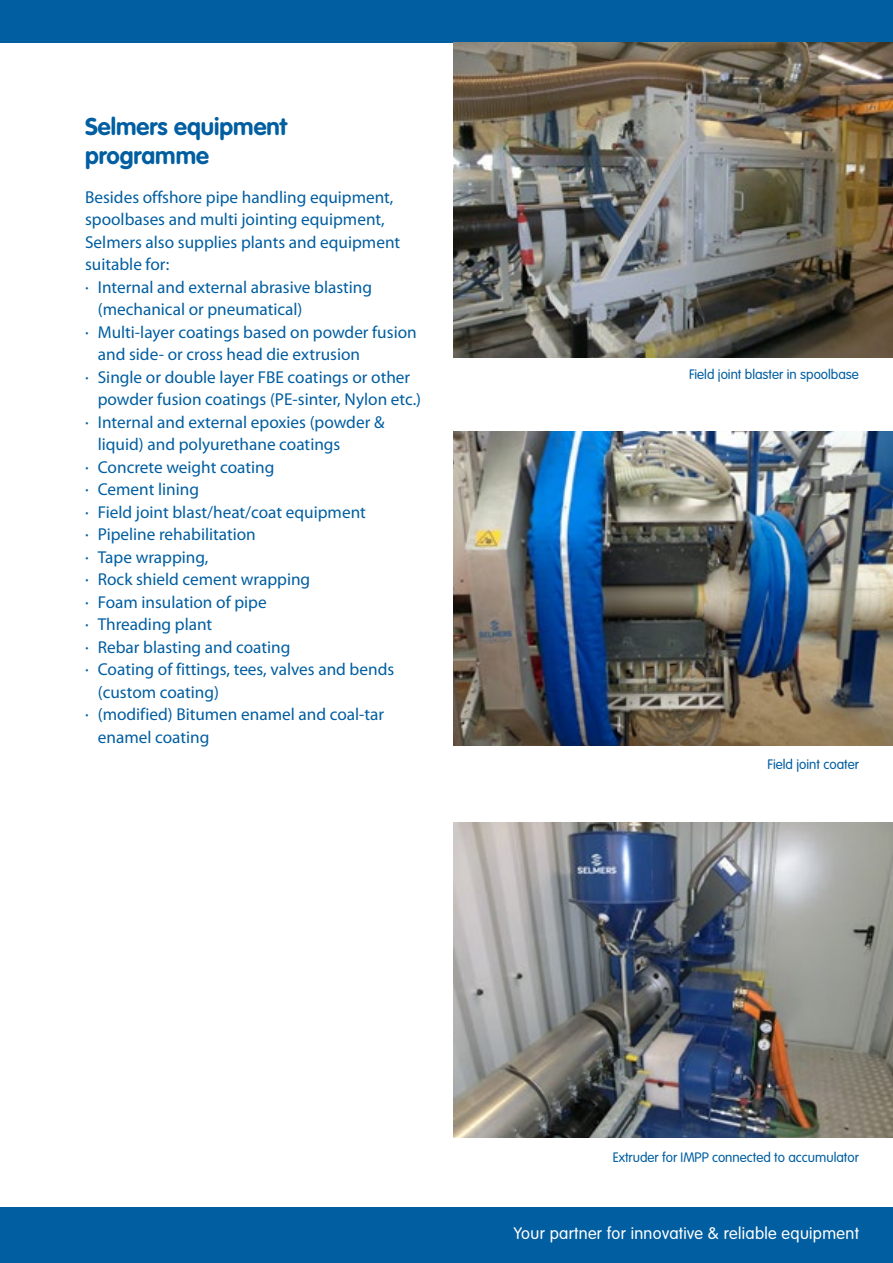
<style>
.page{position:relative;width:893px;height:1263px;background:#fff}
.page>*{position:absolute;margin:0;border:0;box-sizing:border-box;transform-origin:0 0}
.Kop{font:700 24px/28.5px "VAG Rounded";color:#005ea1}
.Broodtekst{font:17.25px/22.5px "Myriad Pro";color:#005ea1}
.t1{font:300 16.5px "VAG Rounded";letter-spacing:.02em;color:#fff}
.Fotobijscrift_right{font:300 13.5px "VAG Rounded";color:#005ea1}
.s1{font-size:18px}
</style>
<div class="page">
<div style="left:0;top:0;width:893px;height:43px;background:#005ea1"></div>
<div style="left:0;top:1208px;width:893px;height:55px;background:#005ea1"></div>
<img style="left:454px;top:823px;width:439px;height:314px">
<img style="left:454px;top:431px;width:439px;height:315px">
<img style="left:454px;top:43px;width:439px;height:314px">
<p class="Kop" style="left:85px;top:113px;width:203px">Selmers equipment programme</p>
<p class="Broodtekst" style="left:85px;top:186px;width:317px">Besides offshore pipe handling equipment, spoolbases and multi jointing equipment, Selmers also supplies plants and equipment suitable for:</p>
<p class="Broodtekst" style="left:98px;top:276px;width:276px;text-indent:-13px"><span class="s1">·</span> Internal and external abrasive blasting (mechanical or pneumatical)</p>
<p class="Broodtekst" style="left:98px;top:321px;width:320px;text-indent:-13px"><span class="s1">·</span> Multi-layer coatings based on powder fusion and side- or cross head die extrusion</p>
<p class="Broodtekst" style="left:98px;top:366px;width:325px;text-indent:-13px"><span class="s1">·</span> Single or double layer FBE coatings or other powder fusion coatings (PE-sinter, Nylon etc.)</p>
<p class="Broodtekst" style="left:98px;top:411px;width:288px;text-indent:-13px"><span class="s1">·</span> Internal and external epoxies (powder &amp; liquid) and polyurethane coatings</p>
<p class="Broodtekst" style="left:85px;top:456px;width:191px"><span class="s1">·</span> Concrete weight coating</p>
<p class="Broodtekst" style="left:85px;top:478px;width:116px"><span class="s1">·</span> Cement lining</p>
<p class="Broodtekst" style="left:85px;top:501px;width:282px"><span class="s1">·</span> Field joint blast/heat/coat equipment</p>
<p class="Broodtekst" style="left:85px;top:523px;width:172px"><span class="s1">·</span> Pipeline rehabilitation</p>
<p class="Broodtekst" style="left:85px;top:546px;width:125px"><span class="s1">·</span> Tape wrapping,</p>
<p class="Broodtekst" style="left:85px;top:568px;width:227px"><span class="s1">·</span> Rock shield cement wrapping</p>
<p class="Broodtekst" style="left:85px;top:591px;width:183px"><span class="s1">·</span> Foam insulation of pipe</p>
<p class="Broodtekst" style="left:85px;top:613px;width:129px"><span class="s1">·</span> Threading plant</p>
<p class="Broodtekst" style="left:85px;top:636px;width:207px"><span class="s1">·</span> Rebar blasting and coating</p>
<p class="Broodtekst" style="left:98px;top:658px;width:298px;text-indent:-13px"><span class="s1">·</span> Coating of fittings, tees, valves and bends (custom coating)</p>
<p class="Broodtekst" style="left:98px;top:703px;width:288px;text-indent:-13px"><span class="s1">·</span> (modified) Bitumen enamel and coal-tar enamel coating</p>
<p class="Fotobijscrift_right" style="left:689px;top:367px;width:171px">Field joint blaster in spoolbase</p>
<p class="Fotobijscrift_right" style="left:768px;top:756px;width:93px">Field joint coater</p>
<p class="Fotobijscrift_right" style="left:613px;top:1149px;width:248px">Extruder for IMPP connected to accumulator</p>
<p class="t1" style="left:514px;top:1224px;width:347px">Your partner for innovative &amp; reliable equipment</p>
</div>
